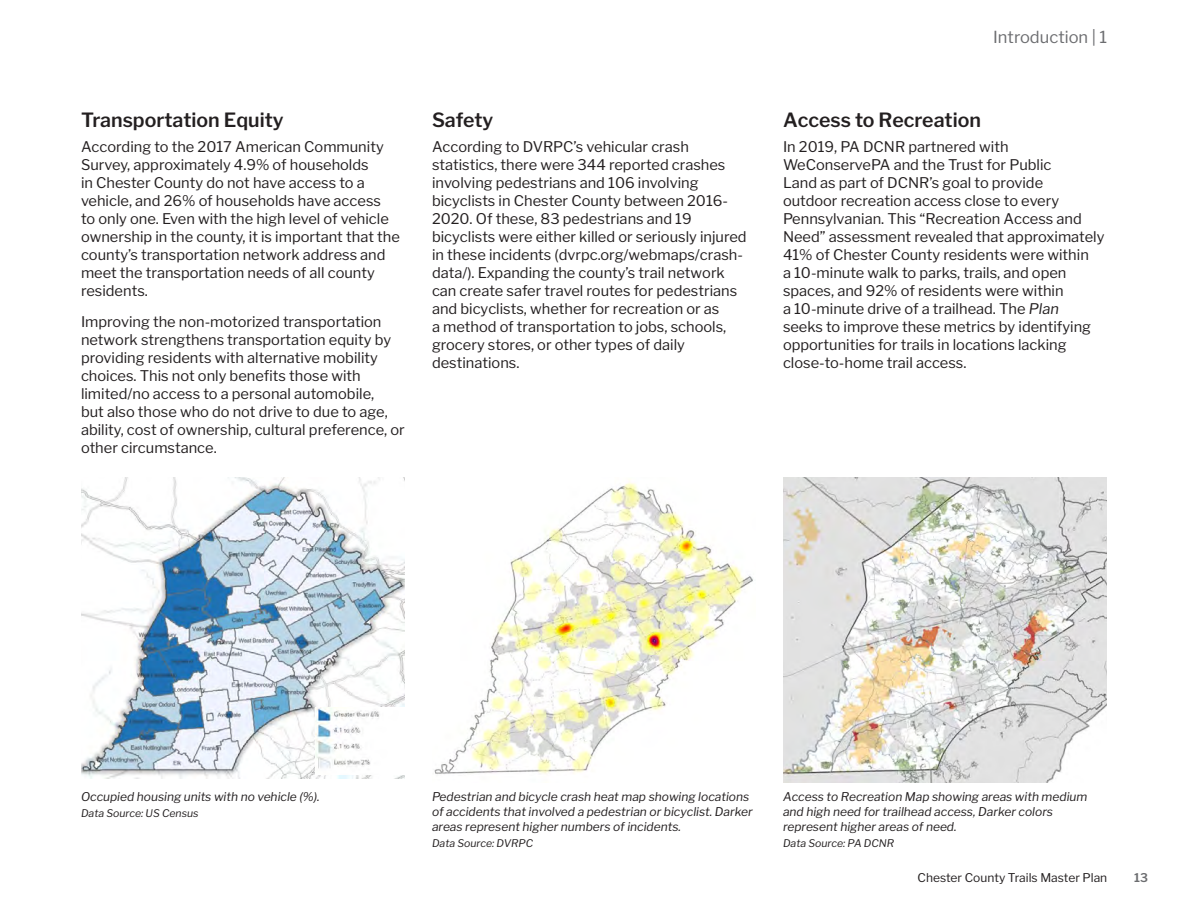
<style>
.page{position:relative;width:1188px;height:918px;background:#fff}
.page>*{position:absolute;margin:0;border:0;box-sizing:border-box;transform-origin:0 0}
.Trails-_header_2{font:600 19.5px "Libre Franklin";color:#231f20}
.t1{font:16.5px "Libre Franklin";color:#6c6d70}
.Trails-_body{font:14.7px/18px "Libre Franklin";color:#231f20}
.Trails-_caption{font:italic 12px/15px "Libre Franklin";color:#231f20}
.t2{font:12px "Libre Franklin";color:#231f20}
.t3{font:600 12px "Libre Franklin";color:#6c6d70}
.Trails-_references{font:italic 10.5px "Libre Franklin";color:#231f20}
.s1{font-style:italic}
</style>
<div class="page">
<img style="left:81px;top:478px;width:324px;height:300px">
<img style="left:315px;top:708px;width:90px;height:66px">
<img style="left:783px;top:478px;width:324px;height:305px">
<img style="left:434px;top:482px;width:319px;height:293px">
<p class="Trails-_header_2" style="left:81px;top:108px;width:204px">Transportation Equity</p>
<p class="Trails-_body" style="left:81px;top:137px;width:320px">According to the 2017 American Community Survey, approximately 4.9% of households<br>in Chester County do not have access to a vehicle, and 26% of households have access<br>to only one. Even with the high level of vehicle ownership in the county, it is important that the county’s transportation network address and meet the transportation needs of all county residents.</p>
<p class="Trails-_body" style="left:81px;top:313px;width:325px">Improving the non-motorized transportation network strengthens transportation equity by providing residents with alternative mobility choices. This not only benefits those with limited/no access to a personal automobile,<br>but also those who do not drive to due to age, ability, cost of ownership, cultural preference, or other circumstance.</p>
<p class="Trails-_header_2" style="left:432px;top:108px;width:63px">Safety</p>
<p class="Trails-_body" style="left:432px;top:137px;width:316px">According to DVRPC’s vehicular crash statistics, there were 344 reported crashes involving pedestrians and 106 involving bicyclists in Chester County between 2016- 2020. Of these, 83 pedestrians and 19 bicyclists were either killed or seriously injured in these incidents (dvrpc.org/webmaps/crash&shy;data/). Expanding the county’s trail network can create safer travel routes for pedestrians and bicyclists, whether for recreation or as<br>a method of transportation to jobs, schools, grocery stores, or other types of daily destinations.</p>
<p class="t1" style="left:993px;top:27px;width:116px">Introduction | 1</p>
<p class="Trails-_header_2" style="left:783px;top:108px;width:199px">Access to Recreation</p>
<p class="Trails-_body" style="left:783px;top:137px;width:323px">In 2019, PA DCNR partnered with WeConservePA and the Trust for Public<br>Land as part of DCNR’s goal to provide<br>outdoor recreation access close to every Pennsylvanian. This “Recreation Access and Need” assessment revealed that approximately 41% of Chester County residents were within<br>a 10-minute walk to parks, trails, and open spaces, and 92% of residents were within<br>a 10-minute drive of a trailhead. The <span class="s1">Plan<br></span>seeks to improve these metrics by identifying opportunities for trails in locations lacking close-to-home trail access.</p>
<p class="Trails-_caption" style="left:81px;top:789px;width:240px">Occupied housing units with no vehicle (%).</p>
<p class="Trails-_references" style="left:81px;top:807px;width:119px">Data Source: US Census</p>
<p class="Trails-_caption" style="left:432px;top:789px;width:322px">Pedestrian and bicycle crash heat map showing locations of accidents that involved a pedestrian or bicyclist. Darker areas represent higher numbers of incidents.</p>
<p class="Trails-_references" style="left:432px;top:837px;width:103px">Data Source: DVRPC</p>
<p class="Trails-_caption" style="left:783px;top:789px;width:306px">Access to Recreation Map showing areas with medium and high need for trailhead access, Darker colors represent higher areas of need.</p>
<p class="Trails-_references" style="left:783px;top:837px;width:113px">Data Source: PA DCNR</p>
<p class="t2" style="left:918px;top:871px;width:191px">Chester County Trails Master Plan</p>
<p class="t3" style="left:1134px;top:871px;width:15px">13</p>
</div>
